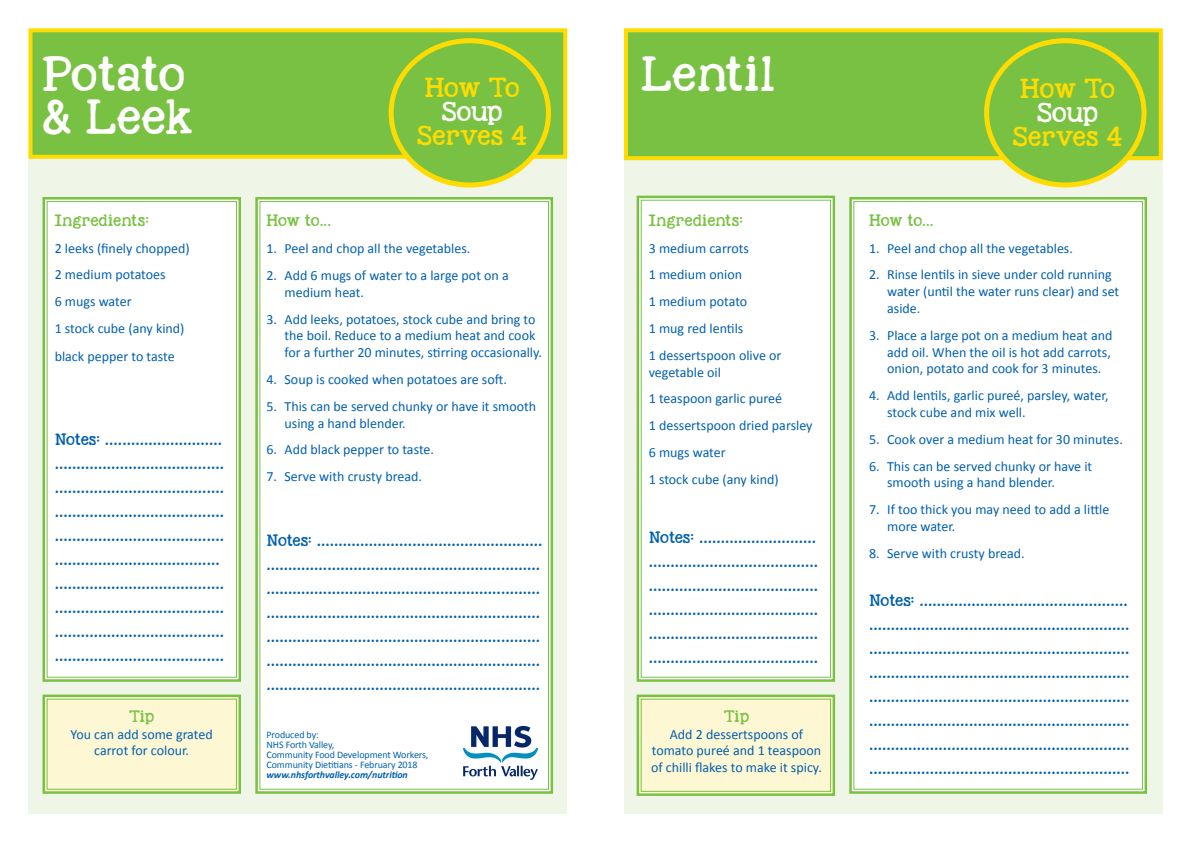
<style>
.page{position:relative;width:1191px;height:842px;background:#fff}
.page>*{position:absolute;margin:0;border:0;box-sizing:border-box;transform-origin:0 0}
.t1{font:36px "KG Nextto Me Solid";color:#fff}
.Main_Body_Text{font:20px "KG Nextto Me Solid";letter-spacing:-.015em;color:#ffdc01}
.Main_Body_Text-2{font:20px "KG Nextto Me Solid";letter-spacing:-.03em;color:#fff}
.list_of_ingredients{font:14px/24px "KG Nextto Me Solid";color:#0160ae}
.list_of_ingredients-2{font:14px/16.8px "Calibri";color:#0160ae}
.Main_Body_Text-3{font:14px "Calibri";color:#0160ae}
.sub_headings_main_bo{font:14px "Calibri";color:#0160ae}
.Main_Body_Text-4{font:12px "KG Nextto Me Solid";color:#79c142}
.t2{font:10px "Calibri";letter-spacing:-.01em;color:#0160ae}
.t3{font:italic 700 10px "Calibri";letter-spacing:-.01em;color:#0160ae}
.s1{font-size:12px}
</style>
<div class="page">
<div style="left:624px;top:122px;width:538px;height:691px;background:#eff6e8"></div>
<div style="left:624px;top:28px;width:538px;height:132px;background:#79c142;border:4px solid #ffdc01"></div>
<div style="left:28px;top:122px;width:539px;height:691px;background:#eff6e8"></div>
<div style="left:28px;top:28px;width:539px;height:131px;background:#79c142;border:4px solid #ffdc01"></div>
<div style="left:42px;top:197px;width:199px;height:485px;background:#fff"></div>
<div style="left:47px;top:201px;width:190px;height:477px;border:1px solid #79c142"></div>
<div style="left:255px;top:197px;width:299px;height:597px;background:#fff"></div>
<div style="left:259px;top:201px;width:290px;height:589px;border:1px solid #79c142"></div>
<svg style="left:42px;top:694px;width:199px;height:100px;background:#f2f2c8"></svg>
<div style="left:47px;top:699px;width:190px;height:91px;border:1px solid #79c142"></div>
<div style="left:636px;top:195px;width:200px;height:487px;background:#fff"></div>
<div style="left:641px;top:200px;width:190px;height:478px;border:1px solid #79c142"></div>
<div style="left:849px;top:197px;width:298px;height:597px;background:#fff"></div>
<div style="left:853px;top:201px;width:289px;height:589px;border:1px solid #79c142"></div>
<svg style="left:636px;top:694px;width:200px;height:102px;background:#f3f2c9"></svg>
<div style="left:641px;top:699px;width:190px;height:93px;border:1px solid #79c142"></div>
<div style="left:391px;top:41px;width:157px;height:144px;background:#79c142;border-radius:50%"></div>
<div style="left:388px;top:38px;width:163px;height:149px;border:5px solid #ffdc01;border-radius:50%"></div>
<div style="left:986px;top:41px;width:158px;height:144px;background:#79c142;border-radius:50%"></div>
<div style="left:984px;top:38px;width:162px;height:149px;border:5px solid #ffdc01;border-radius:50%"></div>
<img style="left:461px;top:722px;width:79px;height:61px">
<p class="t1" style="left:42px;top:47px;width:145px">Potato</p>
<p class="t1" style="left:42px;top:91px;width:153px">&amp; Leek</p>
<p class="Main_Body_Text-4" style="left:55px;top:211px;width:96px">Ingredients:</p>
<p class="list_of_ingredients-2" style="left:55px;top:239px;width:136px">2 leeks (finely chopped)</p>
<p class="list_of_ingredients-2" style="left:55px;top:266px;width:112px">2 medium potatoes</p>
<p class="list_of_ingredients-2" style="left:55px;top:293px;width:78px">6 mugs water</p>
<p class="list_of_ingredients-2" style="left:55px;top:320px;width:131px">1 stock cube (any kind)</p>
<p class="list_of_ingredients-2" style="left:55px;top:348px;width:121px">black pepper to taste</p>
<p class="list_of_ingredients" style="left:55px;top:426px;width:171px"><span class="s1">Notes:</span> ........................... .......................................</p>
<p class="list_of_ingredients" style="left:55px;top:474px;width:171px">.......................................</p>
<p class="list_of_ingredients" style="left:55px;top:498px;width:171px">.......................................</p>
<p class="list_of_ingredients" style="left:55px;top:522px;width:171px">.......................................</p>
<p class="list_of_ingredients" style="left:55px;top:546px;width:167px">......................................</p>
<p class="list_of_ingredients" style="left:55px;top:570px;width:171px">.......................................</p>
<p class="list_of_ingredients" style="left:55px;top:594px;width:171px">.......................................</p>
<p class="list_of_ingredients" style="left:55px;top:618px;width:171px">.......................................</p>
<p class="list_of_ingredients" style="left:55px;top:642px;width:171px">.......................................</p>
<p class="Main_Body_Text-4" style="left:129px;top:707px;width:27px">Tip</p>
<p class="sub_headings_main_bo" style="left:71px;top:725px;width:144px">You can add some grated</p>
<p class="sub_headings_main_bo" style="left:94px;top:742px;width:96px">carrot for colour.</p>
<p class="Main_Body_Text" style="left:425px;top:73px;width:96px">How To</p>
<p class="Main_Body_Text-2" style="left:442px;top:97px;width:62px">Soup</p>
<p class="Main_Body_Text" style="left:417px;top:121px;width:111px">Serves 4</p>
<p class="Main_Body_Text-4" style="left:266px;top:212px;width:66px">How to...</p>
<p class="list_of_ingredients-2" style="left:266px;top:240px;width:205px">1. Peel and chop all the vegetables.</p>
<p class="list_of_ingredients-2" style="left:284px;top:267px;width:226px;text-indent:-18px">2. Add 6 mugs of water to a large pot on a medium heat.</p>
<p class="list_of_ingredients-2" style="left:284px;top:311px;width:259px;text-indent:-18px">3. Add leeks, potatoes, stock cube and bring to the boil. Reduce to a medium heat and cook for a further 20 minutes, stirring occasionally.</p>
<p class="list_of_ingredients-2" style="left:266px;top:371px;width:242px">4. Soup is cooked when potatoes are soft.</p>
<p class="list_of_ingredients-2" style="left:284px;top:398px;width:253px;text-indent:-18px">5. This can be served chunky or have it smooth using a hand blender.</p>
<p class="list_of_ingredients-2" style="left:266px;top:441px;width:169px">6. Add black pepper to taste.</p>
<p class="list_of_ingredients-2" style="left:266px;top:468px;width:157px">7. Serve with crusty bread.</p>
<p class="list_of_ingredients" style="left:266px;top:527px;width:278px"><span class="s1">Notes:</span> .................................................... ............................................................... ............................................................... ...............................................................</p>
<p class="list_of_ingredients" style="left:266px;top:623px;width:275px">...............................................................</p>
<p class="list_of_ingredients" style="left:266px;top:647px;width:275px">...............................................................</p>
<p class="list_of_ingredients" style="left:266px;top:671px;width:275px">...............................................................</p>
<p class="t2" style="left:266px;top:728px;width:54px">Produced by:</p>
<p class="t2" style="left:266px;top:738px;width:69px">NHS Forth Valley,</p>
<p class="t2" style="left:266px;top:748px;width:163px">Community Food Development Workers,</p>
<p class="t2" style="left:266px;top:758px;width:153px">Community Dietitians - February 2018</p>
<p class="t3" style="left:266px;top:768px;width:143px">www.nhsforthvalley.com/nutrition</p>
<p class="t1" style="left:640px;top:47px;width:136px">Lentil</p>
<p class="Main_Body_Text-4" style="left:649px;top:211px;width:96px">Ingredients:</p>
<p class="list_of_ingredients-2" style="left:649px;top:239px;width:102px">3 medium carrots</p>
<p class="list_of_ingredients-2" style="left:649px;top:266px;width:95px">1 medium onion</p>
<p class="list_of_ingredients-2" style="left:649px;top:293px;width:100px">1 medium potato</p>
<p class="list_of_ingredients-2" style="left:649px;top:320px;width:96px">1 mug red lentils</p>
<p class="list_of_ingredients-2" style="left:649px;top:347px;width:134px">1 dessertspoon olive or vegetable oil</p>
<p class="list_of_ingredients-2" style="left:649px;top:390px;width:135px">1 teaspoon garlic pureé</p>
<p class="list_of_ingredients-2" style="left:649px;top:417px;width:165px">1 dessertspoon dried parsley</p>
<p class="list_of_ingredients-2" style="left:649px;top:444px;width:78px">6 mugs water</p>
<p class="list_of_ingredients-2" style="left:649px;top:471px;width:131px">1 stock cube (any kind)</p>
<p class="list_of_ingredients" style="left:649px;top:524px;width:171px"><span class="s1">Notes:</span> ........................... .......................................</p>
<p class="list_of_ingredients" style="left:649px;top:572px;width:171px">.......................................</p>
<p class="list_of_ingredients" style="left:649px;top:596px;width:171px">.......................................</p>
<p class="list_of_ingredients" style="left:649px;top:620px;width:171px">.......................................</p>
<p class="list_of_ingredients" style="left:649px;top:644px;width:171px">.......................................</p>
<p class="Main_Body_Text-4" style="left:724px;top:707px;width:27px">Tip</p>
<p class="Main_Body_Text-3" style="left:670px;top:725px;width:135px">Add 2 dessertspoons of</p>
<p class="Main_Body_Text-3" style="left:652px;top:742px;width:171px">tomato pureé and 1 teaspoon</p>
<p class="Main_Body_Text-3" style="left:651px;top:759px;width:172px">of chilli flakes to make it spicy.</p>
<p class="Main_Body_Text" style="left:1020px;top:74px;width:96px">How To</p>
<p class="Main_Body_Text-2" style="left:1037px;top:98px;width:62px">Soup</p>
<p class="Main_Body_Text" style="left:1012px;top:122px;width:111px">Serves 4</p>
<p class="Main_Body_Text-4" style="left:869px;top:211px;width:66px">How to...</p>
<p class="list_of_ingredients-2" style="left:869px;top:239px;width:205px">1. Peel and chop all the vegetables.</p>
<p class="list_of_ingredients-2" style="left:887px;top:266px;width:234px;text-indent:-18px">2. Rinse lentils in sieve under cold running water (until the water runs clear) and set aside.</p>
<p class="list_of_ingredients-2" style="left:887px;top:327px;width:227px;text-align:justify;text-indent:-18px">3. Place a large pot on a medium heat and add oil. When the oil is hot add carrots, onion, potato and cook for 3 minutes.</p>
<p class="list_of_ingredients-2" style="left:887px;top:387px;width:223px;text-indent:-18px">4. Add lentils, garlic pureé, parsley, water, stock cube and mix well.</p>
<p class="list_of_ingredients-2" style="left:869px;top:431px;width:255px">5. Cook over a medium heat for 30 minutes.</p>
<p class="list_of_ingredients-2" style="left:887px;top:457px;width:207px;text-indent:-18px">6. This can be served chunky or have it smooth using a hand blender.</p>
<p class="list_of_ingredients-2" style="left:887px;top:501px;width:224px;text-indent:-18px">7. If too thick you may need to add a little more water.</p>
<p class="list_of_ingredients-2" style="left:869px;top:545px;width:157px">8. Serve with crusty bread.</p>
<p class="list_of_ingredients" style="left:869px;top:587px;width:262px"><span class="s1">Notes:</span> ................................................ ............................................................ ............................................................ ............................................................</p>
<p class="list_of_ingredients" style="left:869px;top:683px;width:262px;text-align:justify">............................................................ ............................................................ ............................................................</p>
<p class="list_of_ingredients" style="left:869px;top:755px;width:262px">............................................................</p>
</div>
